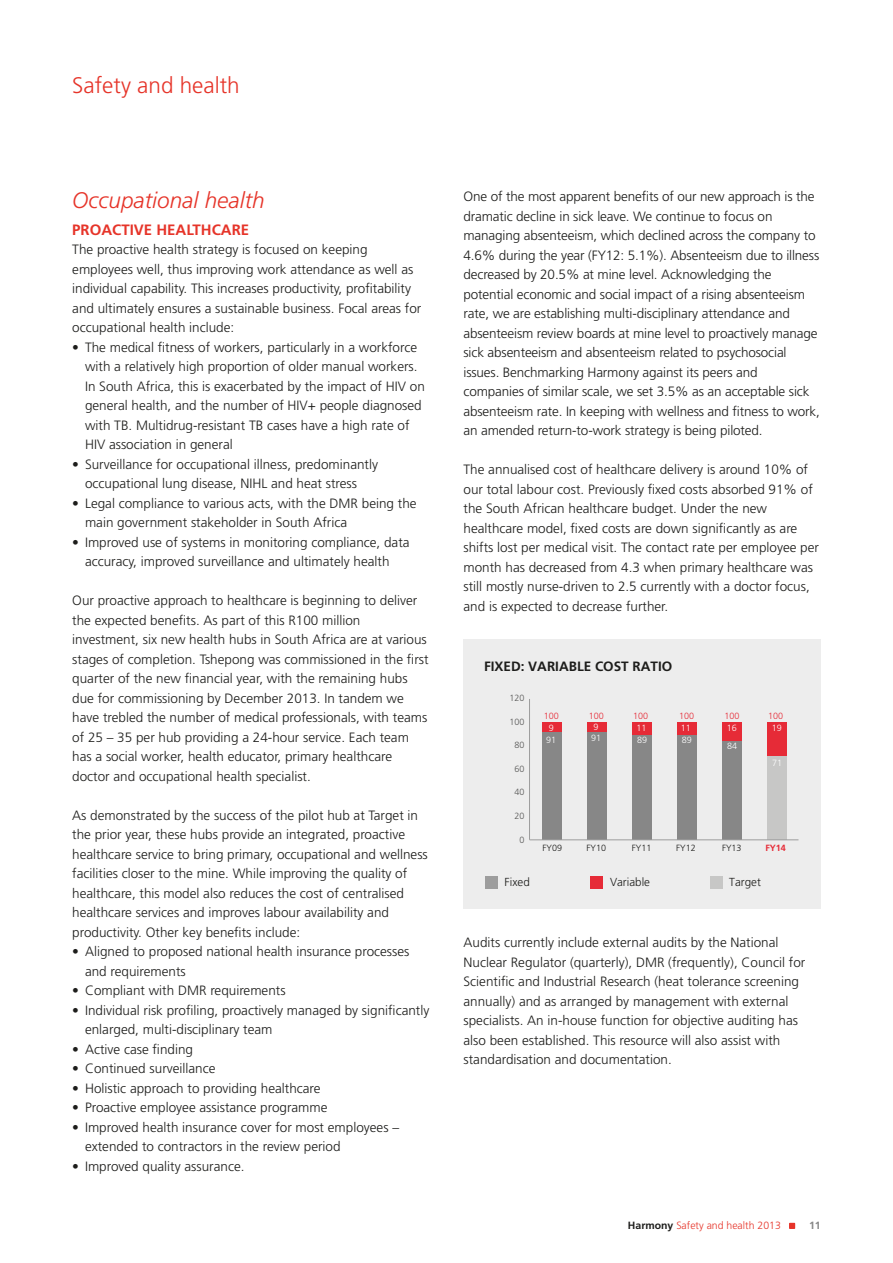
<style>
.page{position:relative;width:893px;height:1263px;background:#fff}
.page>*{position:absolute;margin:0;border:0;box-sizing:border-box;transform-origin:0 0}
.t1{font:italic 300 22.5px "Frutiger LT Std";color:#e63429}
.t2{font:300 22.5px "Frutiger LT Std";color:#e63429}
.t3{font:700 15px "Frutiger LT Std";color:#e63429}
.t4{font:300 13.5px/19.5px "Frutiger LT Std";color:#1d1d1b}
.t5{font:700 13.5px "Frutiger LT Std";color:#1d1d1b}
.t6{font:300 11.7px "Frutiger LT Std";color:#1d1d1b}
.t7{font:300 10.5px "Frutiger LT Std";color:#e63429}
.t8{font:700 10.5px "Frutiger LT Std";color:#878787}
.t9{font:300 9px "Frutiger LT Std";color:#fff}
.t10{font:300 9px "Frutiger LT Std";color:#1d1d1b}
.t11{font:300 9px "Frutiger LT Std";color:#e62b37}
.t12{font:300 9px "Frutiger LT Std";color:#575756}
.t13{font:700 9px "Frutiger LT Std";color:#e62b37}
.s1{font-weight:700;color:#1d1d1b}
</style>
<div class="page">
<svg style="left:789px;top:1223px;width:6px;height:6px"></svg>
<div style="left:463px;top:639px;width:358px;height:269px;background:#ededed"></div>
<hr style="left:529px;top:699px;width:1px;height:141px;background:#9d9d9d">
<div style="left:542px;top:722px;width:19px;height:11px;background:#e62b37"></div>
<div style="left:587px;top:722px;width:19px;height:11px;background:#e62b37"></div>
<div style="left:632px;top:722px;width:19px;height:13px;background:#e62b37"></div>
<div style="left:677px;top:722px;width:19px;height:13px;background:#e62b37"></div>
<div style="left:722px;top:722px;width:19px;height:19px;background:#e62b37"></div>
<div style="left:767px;top:722px;width:19px;height:34px;background:#e62b37"></div>
<div style="left:542px;top:733px;width:19px;height:107px;background:#878787"></div>
<div style="left:587px;top:733px;width:19px;height:107px;background:#878787"></div>
<div style="left:632px;top:735px;width:19px;height:105px;background:#878787"></div>
<div style="left:677px;top:735px;width:19px;height:105px;background:#878787"></div>
<div style="left:722px;top:741px;width:19px;height:99px;background:#878787"></div>
<div style="left:767px;top:756px;width:19px;height:84px;background:#c7c7c6"></div>
<hr style="left:529px;top:839px;width:269px;height:1px;background:#9d9d9d">
<div style="left:710px;top:876px;width:12px;height:12px;background:#c7c7c6"></div>
<div style="left:485px;top:876px;width:13px;height:12px;background:#9d9d9d"></div>
<div style="left:590px;top:876px;width:13px;height:12px;background:#e62b37"></div>
<h1 class="t2" style="left:72px;top:73px;width:169px">Safety and health</h1>
<h1 class="t1" style="left:72px;top:188px;width:194px">Occupational health</h1>
<p class="t3" style="left:72px;top:221px;width:178px">PROACTIVE HEALTHCARE</p>
<p class="t4" style="left:72px;top:240px;width:351px">The proactive health strategy is focused on keeping employees well, thus improving work attendance as well as individual capability. This increases productivity, profitability and ultimately ensures a sustainable business. Focal areas for occupational health include:</p>
<p class="t4" style="left:85px;top:337px;width:341px;text-indent:-13px">• The medical fitness of workers, particularly in a workforce with a relatively high proportion of older manual workers.<br>In South Africa, this is exacerbated by the impact of HIV on general health, and the number of HIV+ people diagnosed with TB. Multidrug-resistant TB cases have a high rate of HIV association in general</p>
<p class="t4" style="left:85px;top:454px;width:295px;text-indent:-13px">• Surveillance for occupational illness, predominantly occupational lung disease, NIHL and heat stress</p>
<p class="t4" style="left:85px;top:493px;width:333px;text-indent:-13px">• Legal compliance to various acts, with the DMR being the main government stakeholder in South Africa</p>
<p class="t4" style="left:72px;top:532px;width:339px;text-align:center">• Improved use of systems in monitoring compliance, data accuracy, improved surveillance and ultimately health</p>
<p class="t4" style="left:72px;top:591px;width:358px">Our proactive approach to healthcare is beginning to deliver the expected benefits. As part of this R100 million investment, six new health hubs in South Africa are at various stages of completion. Tshepong was commissioned in the first quarter of the new financial year, with the remaining hubs due for commissioning by December 2013. In tandem we have trebled the number of medical professionals, with teams of 25 – 35 per hub providing a 24-hour service. Each team has a social worker, health educator, primary healthcare doctor and occupational health specialist.</p>
<p class="t4" style="left:72px;top:805px;width:357px">As demonstrated by the success of the pilot hub at Target in the prior year, these hubs provide an integrated, proactive healthcare service to bring primary, occupational and wellness facilities closer to the mine. While improving the quality of healthcare, this model also reduces the cost of centralised healthcare services and improves labour availability and productivity. Other key benefits include:</p>
<p class="t4" style="left:85px;top:942px;width:326px;text-indent:-13px">• Aligned to proposed national health insurance processes and requirements</p>
<p class="t4" style="left:72px;top:981px;width:215px">• Compliant with DMR requirements</p>
<p class="t4" style="left:85px;top:1000px;width:346px;text-indent:-13px">• Individual risk profiling, proactively managed by significantly enlarged, multi-disciplinary team</p>
<p class="t4" style="left:72px;top:1039px;width:122px">• Active case finding</p>
<p class="t4" style="left:72px;top:1059px;width:145px">• Continued surveillance</p>
<p class="t4" style="left:72px;top:1078px;width:250px">• Holistic approach to providing healthcare</p>
<p class="t4" style="left:72px;top:1098px;width:257px">• Proactive employee assistance programme</p>
<p class="t4" style="left:85px;top:1117px;width:316px;text-indent:-13px">• Improved health insurance cover for most employees – extended to contractors in the review period</p>
<p class="t4" style="left:72px;top:1156px;width:174px">• Improved quality assurance.</p>
<p class="t4" style="left:463px;top:187px;width:358px">One of the most apparent benefits of our new approach is the dramatic decline in sick leave. We continue to focus on managing absenteeism, which declined across the company to 4.6% during the year (FY12: 5.1%). Absenteeism due to illness decreased by 20.5% at mine level. Acknowledging the potential economic and social impact of a rising absenteeism rate, we are establishing multi-disciplinary attendance and absenteeism review boards at mine level to proactively manage sick absenteeism and absenteeism related to psychosocial issues. Benchmarking Harmony against its peers and companies of similar scale, we set 3.5% as an acceptable sick absenteeism rate. In keeping with wellness and fitness to work, an amended return-to-work strategy is being piloted.</p>
<p class="t4" style="left:463px;top:460px;width:357px">The annualised cost of healthcare delivery is around 10% of our total labour cost. Previously fixed costs absorbed 91% of the South African healthcare budget. Under the new healthcare model, fixed costs are down significantly as are shifts lost per medical visit. The contact rate per employee per month has decreased from 4.3 when primary healthcare was still mostly nurse-driven to 2.5 currently with a doctor focus, and is expected to decrease further.</p>
<p class="t5" style="left:484px;top:658px;width:190px">FIXED: VARIABLE COST RATIO</p>
<p class="t12" style="left:509px;top:693px;width:17px">120</p>
<p class="t12" style="left:509px;top:716px;width:17px">100</p>
<p class="t12" style="left:514px;top:740px;width:12px">80</p>
<p class="t12" style="left:514px;top:764px;width:12px">60</p>
<p class="t12" style="left:514px;top:787px;width:12px">40</p>
<p class="t12" style="left:514px;top:811px;width:12px">20</p>
<p class="t12" style="left:519px;top:834px;width:7px">0</p>
<p class="t10" style="left:543px;top:843px;width:21px">FY09</p>
<p class="t10" style="left:587px;top:843px;width:21px">FY10</p>
<p class="t10" style="left:632px;top:843px;width:21px">FY11</p>
<p class="t10" style="left:676px;top:843px;width:21px">FY12</p>
<p class="t10" style="left:722px;top:843px;width:21px">FY13</p>
<p class="t13" style="left:765px;top:842px;width:22px">FY14</p>
<p class="t11" style="left:544px;top:711px;width:17px">100</p>
<p class="t11" style="left:589px;top:711px;width:17px">100</p>
<p class="t11" style="left:633px;top:711px;width:17px">100</p>
<p class="t11" style="left:679px;top:711px;width:17px">100</p>
<p class="t11" style="left:724px;top:711px;width:17px">100</p>
<p class="t11" style="left:768px;top:711px;width:17px">100</p>
<p class="t9" style="left:549px;top:723px;width:7px">9</p>
<p class="t9" style="left:594px;top:722px;width:7px">9</p>
<p class="t9" style="left:636px;top:723px;width:12px">11</p>
<p class="t9" style="left:681px;top:723px;width:12px">11</p>
<p class="t9" style="left:727px;top:723px;width:12px">16</p>
<p class="t9" style="left:546px;top:734px;width:12px">91</p>
<p class="t9" style="left:637px;top:735px;width:12px">89</p>
<p class="t9" style="left:772px;top:723px;width:12px">19</p>
<p class="t9" style="left:772px;top:757px;width:12px">71</p>
<p class="t9" style="left:591px;top:733px;width:12px">91</p>
<p class="t9" style="left:682px;top:735px;width:12px">89</p>
<p class="t9" style="left:727px;top:741px;width:12px">84</p>
<p class="t6" style="left:505px;top:875px;width:27px">Fixed</p>
<p class="t6" style="left:610px;top:875px;width:42px">Variable</p>
<p class="t6" style="left:729px;top:875px;width:33px">Target</p>
<p class="t4" style="left:463px;top:933px;width:343px">Audits currently include external audits by the National Nuclear Regulator (quarterly), DMR (frequently), Council for Scientific and Industrial Research (heat tolerance screening annually) and as arranged by management with external specialists. An in-house function for objective auditing has also been established. This resource will also assist with standardisation and documentation.</p>
<p class="t7" style="left:628px;top:1219px;width:154px"><span class="s1">Harmony</span> Safety and health 2013</p>
<p class="t8" style="left:809px;top:1219px;width:13px">11</p>
</div>
